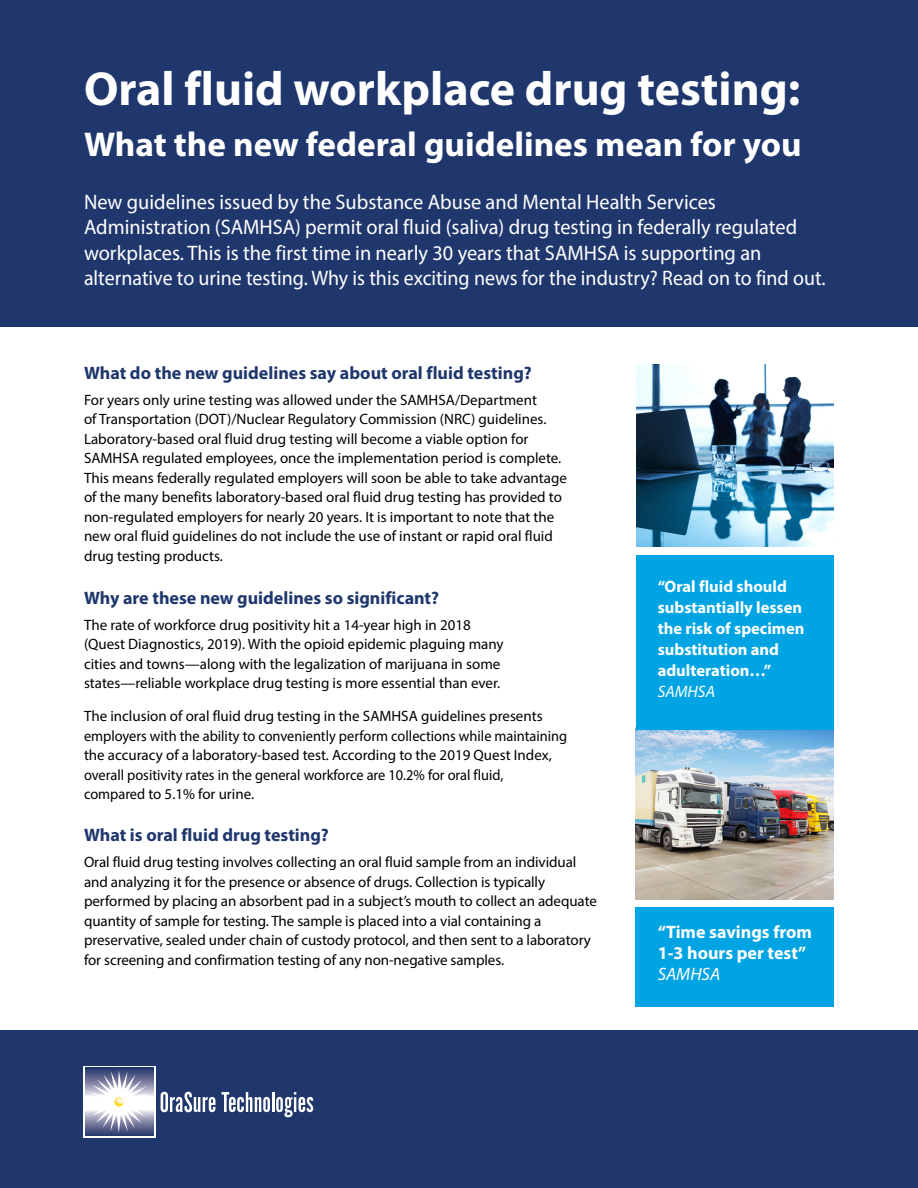
<style>
.page{position:relative;width:918px;height:1188px;background:#fff}
.page>*{position:absolute;margin:0;border:0;box-sizing:border-box;transform-origin:0 0}
.t1{font:700 48px "Myriad Pro";color:#fff}
.t2{font:700 34.5px "Myriad Pro";color:#fff}
.t3{font:21px/25.5px "Myriad Pro";color:#fff}
.t4{font:700 18px "Myriad Pro";color:#1f376c}
.t5{font:700 18px/21px "Myriad Pro";color:#fff}
.t6{font:700 16.5px/21px "Myriad Pro";color:#fff}
.t7{font:15px/19.5px "Myriad Pro";color:#000}
.s1{font-weight:400;font-style:italic}
</style>
<div class="page">
<div style="left:0;top:1030px;width:918px;height:158px;background:#1f376c"></div>
<div style="left:636px;top:907px;width:198px;height:99px;background:#00a4e3"></div>
<img style="left:636px;top:729px;width:198px;height:171px">
<div style="left:0;top:0;width:918px;height:326px;background:#1f376c"></div>
<div style="left:636px;top:555px;width:198px;height:174px;background:#00a4e3"></div>
<img style="left:636px;top:364px;width:198px;height:183px">
<svg style="left:83px;top:1066px;width:72px;height:72px"></svg>
<svg style="left:161px;top:1092px;width:55px;height:20px"></svg>
<svg style="left:222px;top:1092px;width:48px;height:20px"></svg>
<hr style="left:272px;top:1092px;width:2px;height:20px;background:#fff">
<svg style="left:276px;top:1092px;width:37px;height:25px"></svg>
<svg style="left:85px;top:1068px;width:68px;height:68px"></svg>
<svg style="left:88px;top:1070px;width:63px;height:63px;background:#b2b5c6"></svg>
<p class="t1" style="left:84px;top:58px;width:718px">Oral fluid workplace drug testing:</p>
<p class="t2" style="left:84px;top:122px;width:719px">What the new federal guidelines mean for you</p>
<p class="t3" style="left:84px;top:188px;width:743px">New guidelines issued by the Substance Abuse and Mental Health Services Administration (SAMHSA) permit oral fluid (saliva) drug testing in federally regulated workplaces. This is the first time in nearly 30 years that SAMHSA is supporting an alternative to urine testing. Why is this exciting news for the industry? Read on to find out.</p>
<p class="t4" style="left:84px;top:361px;width:449px">What do the new guidelines say about oral fluid testing?</p>
<p class="t7" style="left:84px;top:390px;width:485px">For years only urine testing was allowed under the SAMHSA/Department<br>of Transportation (DOT)/Nuclear Regulatory Commission (NRC) guidelines.<br>Laboratory-based oral fluid drug testing will become a viable option for SAMHSA regulated employees, once the implementation period is complete.<br>This means federally regulated employers will soon be able to take advantage of the many benefits laboratory-based oral fluid drug testing has provided to non-regulated employers for nearly 20 years. It is important to note that the new oral fluid guidelines do not include the use of instant or rapid oral fluid drug testing products.</p>
<p class="t4" style="left:84px;top:586px;width:357px">Why are these new guidelines so significant?</p>
<p class="t7" style="left:84px;top:615px;width:421px">The rate of workforce drug positivity hit a 14-year high in 2018 (Quest Diagnostics, 2019). With the opioid epidemic plaguing many cities and towns—along with the legalization of marijuana in some states—reliable workplace drug testing is more essential than ever.</p>
<p class="t7" style="left:84px;top:706px;width:485px">The inclusion of oral fluid drug testing in the SAMHSA guidelines presents employers with the ability to conveniently perform collections while maintaining the accuracy of a laboratory-based test. According to the 2019 Quest Index, overall positivity rates in the general workforce are 10.2% for oral fluid, compared to 5.1% for urine.</p>
<p class="t4" style="left:84px;top:823px;width:246px">What is oral fluid drug testing?</p>
<p class="t7" style="left:84px;top:852px;width:515px">Oral fluid drug testing involves collecting an oral fluid sample from an individual and analyzing it for the presence or absence of drugs. Collection is typically performed by placing an absorbent pad in a subject’s mouth to collect an adequate quantity of sample for testing. The sample is placed into a vial containing a preservative, sealed under chain of custody protocol, and then sent to a laboratory for screening and confirmation testing of any non-negative samples.</p>
<p class="t6" style="left:658px;top:575px;width:148px">“Oral fluid should substantially lessen the risk of specimen substitution and adulteration…”<br><span class="s1">SAMHSA</span></p>
<p class="t5" style="left:658px;top:921px;width:156px">“Time savings from<br>1-3 hours per test”<br><span class="s1">SAMHSA</span></p>
</div>
